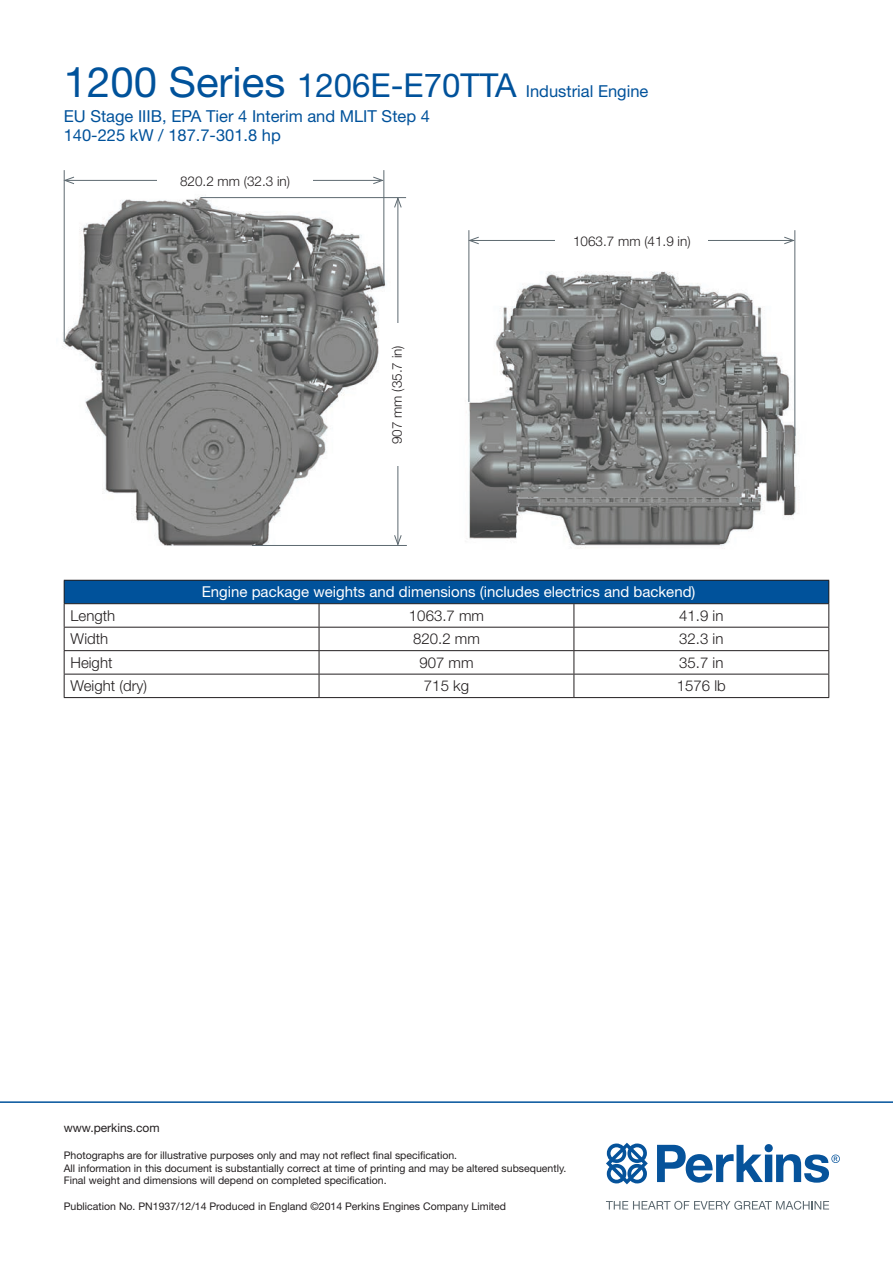
<style>
.page{position:relative;width:893px;height:1263px;background:#fff}
.page>*{position:absolute;margin:0;border:0;box-sizing:border-box;transform-origin:0 0}
.t1{font:16.5px/24.8px "Helvetica Neue";color:#00529b}
.Table_-_Headings_Cen{font:15px "Helvetica Neue";color:#fff}
.Table_-_Text_Centred{font:300 15px "Helvetica Neue";color:#231f20}
.Table_-_Text_Left__1{font:300 15px "Helvetica Neue";color:#231f20}
.t2{font:300 13.5px "Helvetica Neue";color:#231f20}
.t3{font:12px "Helvetica Neue";color:#231f20}
.t4{font:10.5px/12.6px "Helvetica Neue";color:#231f20}
.s1{font-size:42px}
.s2{font-size:33px}
</style>
<div class="page">
<svg style="left:606px;top:1201px;width:223px;height:9px"></svg>
<svg style="left:606px;top:1143px;width:42px;height:41px"></svg>
<svg style="left:657px;top:1144px;width:183px;height:39px"></svg>
<img style="left:468px;top:230px;width:328px;height:318px">
<hr style="left:468px;top:230px;width:1px;height:172px;background:#5e6a71">
<hr style="left:794px;top:230px;width:1px;height:206px;background:#5e6a71">
<hr style="left:470px;top:240px;width:323px;height:1px;background:#5e6a71">
<svg style="left:468px;top:236px;width:12px;height:9px"></svg>
<svg style="left:783px;top:236px;width:13px;height:9px"></svg>
<div style="left:556px;top:230px;width:152px;height:21px;background:#fff"></div>
<img style="left:63px;top:170px;width:344px;height:376px">
<hr style="left:64px;top:170px;width:1px;height:172px;background:#5e6a71">
<hr style="left:383px;top:170px;width:1px;height:114px;background:#5e6a71">
<hr style="left:65px;top:180px;width:317px;height:1px;background:#5e6a71">
<svg style="left:63px;top:176px;width:12px;height:9px"></svg>
<svg style="left:372px;top:176px;width:13px;height:9px"></svg>
<div style="left:157px;top:170px;width:156px;height:21px;background:#fff"></div>
<hr style="left:252px;top:545px;width:155px;height:1px;background:#5e6a71">
<hr style="left:200px;top:197px;width:206px;height:1px;background:#5e6a71">
<hr style="left:397px;top:198px;width:1px;height:346px;background:#5e6a71">
<svg style="left:394px;top:196px;width:8px;height:12px"></svg>
<svg style="left:394px;top:534px;width:8px;height:11px"></svg>
<div style="left:386px;top:324px;width:21px;height:142px;background:#fff"></div>
<hr style="left:0;top:1101px;width:893px;height:2px;background:#00529b">
<div style="left:64px;top:580px;width:765px;height:24px;background:#00529b"></div>
<svg style="left:65px;top:604px;width:763px;height:93px"></svg>
<hr style="left:64px;top:627px;width:255px;height:1px;background:#231f20">
<hr style="left:319px;top:627px;width:255px;height:1px;background:#231f20">
<hr style="left:574px;top:627px;width:255px;height:1px;background:#231f20">
<hr style="left:64px;top:650px;width:255px;height:1px;background:#231f20">
<hr style="left:319px;top:650px;width:255px;height:1px;background:#231f20">
<hr style="left:574px;top:650px;width:255px;height:1px;background:#231f20">
<hr style="left:64px;top:674px;width:255px;height:1px;background:#231f20">
<hr style="left:319px;top:674px;width:255px;height:1px;background:#231f20">
<hr style="left:574px;top:674px;width:255px;height:1px;background:#231f20">
<svg style="left:574px;top:604px;width:1px;height:93px"></svg>
<hr style="left:64px;top:697px;width:255px;height:1px;background:#231f20">
<hr style="left:64px;top:580px;width:255px;height:1px;background:#231f20">
<svg style="left:64px;top:581px;width:1px;height:116px"></svg>
<hr style="left:319px;top:580px;width:255px;height:1px;background:#231f20">
<hr style="left:574px;top:580px;width:255px;height:1px;background:#231f20">
<hr style="left:64px;top:603px;width:255px;height:1px;background:#231f20">
<hr style="left:319px;top:603px;width:255px;height:1px;background:#231f20">
<hr style="left:574px;top:603px;width:255px;height:1px;background:#231f20">
<svg style="left:319px;top:604px;width:1px;height:93px"></svg>
<svg style="left:828px;top:581px;width:1px;height:116px"></svg>
<hr style="left:319px;top:697px;width:255px;height:1px;background:#231f20">
<hr style="left:574px;top:697px;width:255px;height:1px;background:#231f20">
<h1 class="t1" style="left:64px;top:78px;width:586px"><span class="s1">1200 Series</span> <span class="s2">1206E-E70TTA</span> Industrial Engine<br>EU Stage IIIB, EPA Tier 4 Interim and MLIT Step 4</h1>
<h1 class="t1" style="left:64px;top:123px;width:219px">140-225 kW / 187.7-301.8 hp</h1>
<p class="t2" style="left:180px;top:173px;width:112px">820.2 mm (32.3 in)</p>
<p class="t2" style="left:389px;top:444px;width:100px;rotate:-90deg">907 mm (35.7 in)</p>
<p class="t2" style="left:573px;top:233px;width:119px">1063.7 mm (41.9 in)</p>
<p class="Table_-_Headings_Cen" style="left:202px;top:583px;width:495px">Engine package weights and dimensions (includes electrics and backend)</p>
<p class="Table_-_Text_Left__1" style="left:71px;top:606px;width:46px">Length</p>
<p class="Table_-_Text_Centred" style="left:409px;top:606px;width:77px">1063.7 mm</p>
<p class="Table_-_Text_Centred" style="left:679px;top:606px;width:46px">41.9 in</p>
<p class="Table_-_Text_Left__1" style="left:71px;top:630px;width:39px">Width</p>
<p class="Table_-_Text_Centred" style="left:413px;top:630px;width:68px">820.2 mm</p>
<p class="Table_-_Text_Centred" style="left:679px;top:630px;width:46px">32.3 in</p>
<p class="Table_-_Text_Left__1" style="left:71px;top:653px;width:43px">Height</p>
<p class="Table_-_Text_Centred" style="left:419px;top:653px;width:56px">907 mm</p>
<p class="Table_-_Text_Centred" style="left:679px;top:653px;width:46px">35.7 in</p>
<p class="Table_-_Text_Left__1" style="left:71px;top:677px;width:78px">Weight (dry)</p>
<p class="Table_-_Text_Centred" style="left:424px;top:677px;width:47px">715 kg</p>
<p class="Table_-_Text_Centred" style="left:677px;top:677px;width:50px">1576 lb</p>
<p class="t3" style="left:64px;top:1121px;width:97px">www.perkins.com</p>
<p class="t4" style="left:64px;top:1149px;width:504px">Photographs are for illustrative purposes only and may not reflect final specification.<br>All information in this document is substantially correct at time of printing and may be altered subsequently.<br>Final weight and dimensions will depend on completed specification.</p>
<p class="t4" style="left:64px;top:1199px;width:444px">Publication No. PN1937/12/14 Produced in England ©2014 Perkins Engines Company Limited</p>
</div>
